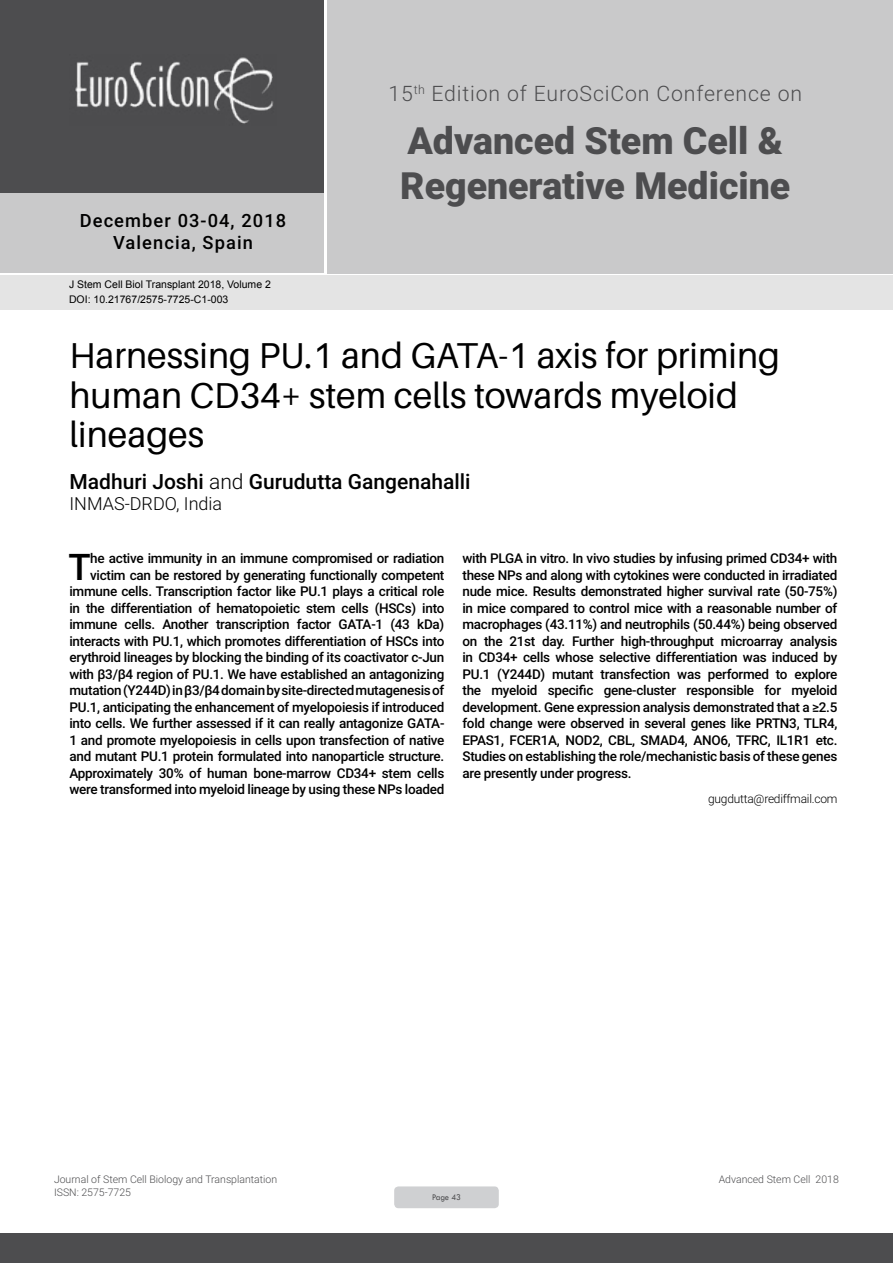
<style>
.page{position:relative;width:893px;height:1263px;background:#fff}
.page>*{position:absolute;margin:0;border:0;box-sizing:border-box;transform-origin:0 0}
.t1{font:900 37.5px/45px "Roboto";color:#4d4d4f}
.t2{font:500 36.75px "Roboto";color:#000}
.t3{font:36px/39.6px "Aileron";color:#000}
.t4{font:300 21.3px "Roboto";letter-spacing:.04em;color:#4d4d4f}
.t5{font:500 21px "Roboto";color:#000}
.t6{font:500 18.3px/21.9px "Roboto";letter-spacing:.06em;color:#000;text-align:center}
.t7{font:300 18px "Roboto";color:#000}
.t8{font:500 13.5px/16.5px "Roboto";letter-spacing:-.02em;color:#000;text-align:right}
.t9{font:300 12px "Roboto";letter-spacing:-.02em;color:#000}
.t10{font:300 10.5px "Roboto";color:#4d4d4f}
.t11{font:10.5px/14.4px "Arial";color:#000}
.t12{font:9px "Tw Cen";letter-spacing:-.02em;color:#4d4d4f;scale:.95 1}
.s1{font-weight:300}
</style>
<div class="page">
<div style="left:0;top:0;width:323px;height:193px;background:#4d4d4f"></div>
<div style="left:1px;top:193px;width:323px;height:80px;background:#c9c9ca"></div>
<div style="left:327px;top:0;width:566px;height:273px;background:#c9c9ca"></div>
<img style="left:75px;top:57px;width:199px;height:67px">
<div style="left:0;top:1233px;width:893px;height:30px;background:#4d4d4f"></div>
<div style="left:1px;top:275px;width:892px;height:35px;background:#e4e4e4"></div>
<div style="left:394px;top:1186px;width:105px;height:22px;background:#cfd0d2;border-radius:4px"></div>
<h3 class="t6" style="left:80px;top:209px;width:208px">December 03-04, 2018<br>Valencia, Spain</h3>
<p class="t11" style="left:69px;top:278px;width:203px">J Stem Cell Biol Transplant 2018, Volume 2<br>DOI: 10.21767/2575-7725-C1-003</p>
<h3 class="t4" style="left:388px;top:78px;width:415px">15<sup>th</sup> Edition of EuroSciCon Conference on</h3>
<h1 class="t1" style="left:400px;top:117px;width:392px">Advanced Stem Cell &amp;<br>Regenerative Medicine</h1>
<h3 class="t3" style="left:69px;top:336px;width:712px">Harnessing PU.1 and GATA-1 axis for priming human CD34+ stem cells towards myeloid lineages</h3>
<h3 class="t5" style="left:69px;top:466px;width:403px">Madhuri Joshi <span class="s1">and</span> Gurudutta Gangenahalli</h3>
<h3 class="t7" style="left:69px;top:491px;width:154px">INMAS-DRDO, India</h3>
<p class="t8" style="left:69px;top:550px;width:376px">he active immunity in an immune compromised or radiation victim can be restored by generating functionally competent immune cells. Transcription factor like PU.1 plays a critical role in the differentiation of hematopoietic stem cells (HSCs) into immune cells. Another transcription factor GATA-1 (43 kDa) interacts with PU.1, which promotes differentiation of HSCs into erythroid lineages by blocking the binding of its coactivator c-Jun with β3/β4 region of PU.1. We have established an antagonizing mutation (Y244D) in β3/β4 domain by site-directed mutagenesis of PU.1, anticipating the enhancement of myelopoiesis if introduced into cells. We further assessed if it can really antagonize GATA-1 and promote myelopoiesis in cells upon transfection of native and mutant PU.1 protein formulated into nanoparticle structure.<br>Approximately 30% of human bone-marrow CD34+ stem cells were transformed into myeloid lineage by using these NPs loaded</p>
<p class="t8" style="left:462px;top:550px;width:376px;text-align:justify">with PLGA in vitro. In vivo studies by infusing primed CD34+ with these NPs and along with cytokines were conducted in irradiated nude mice. Results demonstrated higher survival rate (50-75%) in mice compared to control mice with a reasonable number of macrophages (43.11%) and neutrophils (50.44%) being observed on the 21st day. Further high-throughput microarray analysis in CD34+ cells whose selective differentiation was induced by PU.1 (Y244D) mutant transfection was performed to explore the myeloid specific gene-cluster responsible for myeloid development. Gene expression analysis demonstrated that a ≥2.5 fold change were observed in several genes like PRTN3, TLR4, EPAS1, FCER1A, NOD2, CBL, SMAD4, ANO6, TFRC, IL1R1 etc.<br>Studies on establishing the role/mechanistic basis of these genes are presently under progress.</p>
<p class="t9" style="left:708px;top:791px;width:131px">gugdutta@rediffmail.com</p>
<h2 class="t2" style="left:69px;top:541px;width:24px">T</h2>
<p class="t10" style="left:54px;top:1172px;width:225px">Journal of Stem Cell Biology and Transplantation</p>
<p class="t10" style="left:719px;top:1172px;width:122px">Advanced Stem Cell 2018</p>
<p class="t10" style="left:54px;top:1185px;width:78px">ISSN: 2575-7725</p>
<p class="t12" style="left:432px;top:1192px;width:32px">Page 43</p>
</div>
